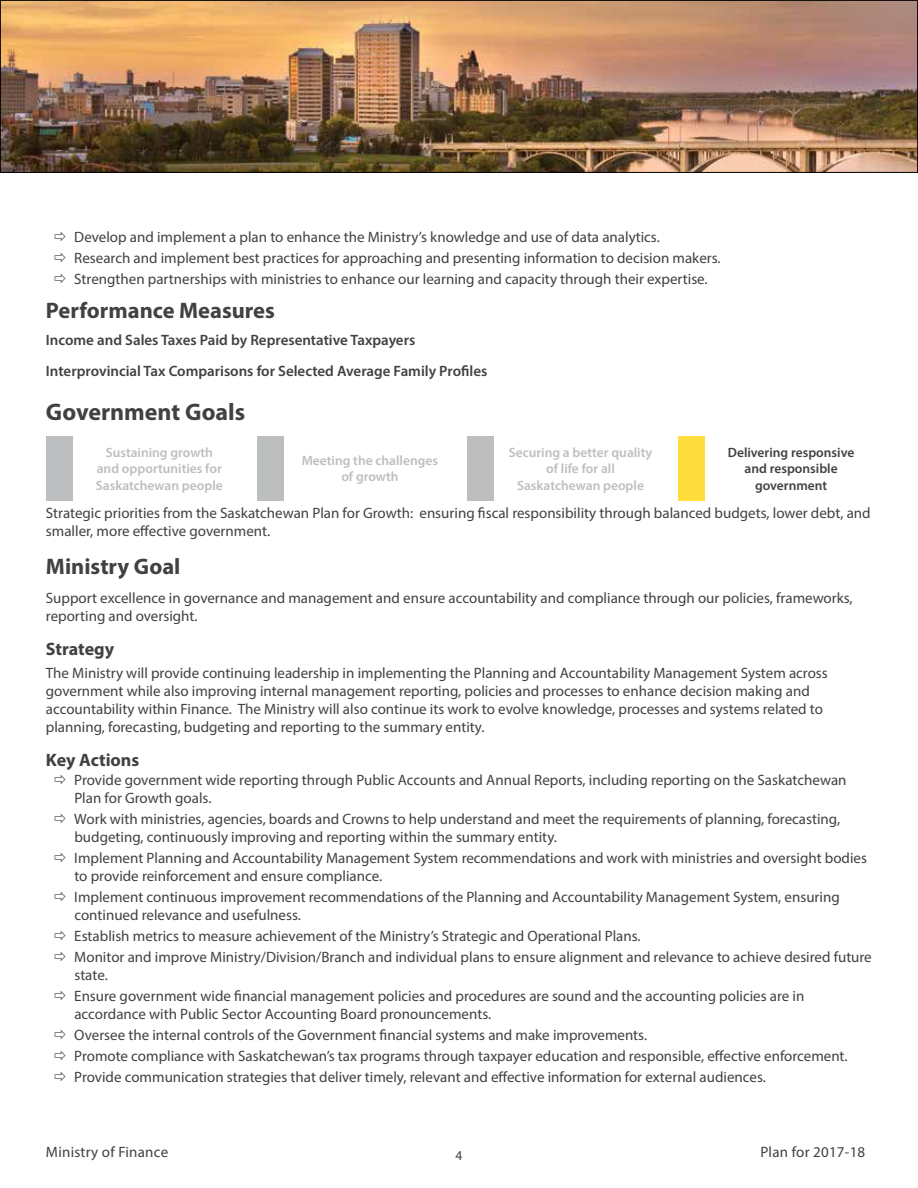
<style>
.page{position:relative;width:918px;height:1188px;background:#fff}
.page>*{position:absolute;margin:0;border:0;box-sizing:border-box;transform-origin:0 0}
.t1{font:700 24px "Myriad Pro";color:#414042}
.t2{font:700 22.5px "Myriad Pro";color:#414042}
.t3{font:700 18px "Myriad Pro";color:#414042}
.t4{font:15px/18px "Myriad Pro";color:#414042}
.t5{font:600 15px/30.9px "Myriad Pro";color:#414042}
.t6{font:600 13.5px/16.5px "Myriad Pro";color:#bcbec0;text-align:center}
.t7{font:600 13.5px/16.5px "Myriad Pro";color:#414042;text-align:center}
.t8{font:13.5px "Myriad Pro";color:#414042}
</style>
<div class="page">
<img style="left:2px;top:2px;width:914px;height:169px">
<div style="left:0;top:0;width:918px;height:173px;border:1px solid #000"></div>
<div style="left:46px;top:436px;width:27px;height:64px;background:#bcbec0"></div>
<div style="left:257px;top:436px;width:27px;height:64px;background:#bcbec0"></div>
<div style="left:467px;top:436px;width:27px;height:64px;background:#bcbec0"></div>
<div style="left:678px;top:436px;width:27px;height:64px;background:#fedd3d"></div>
<p class="t4" style="left:74px;top:226px;width:648px;line-height:21px">Develop and implement a plan to enhance the Ministry’s knowledge and use of data analytics.<br>Research and implement best practices for approaching and presenting information to decision makers.<br>Strengthen partnerships with ministries to enhance our learning and capacity through their expertise.</p>
<h2 class="t2" style="left:46px;top:295px;width:231px">Performance Measures</h2>
<p class="t5" style="left:46px;top:324px;width:443px">Income and Sales Taxes Paid by Representative Taxpayers<br>Interprovincial Tax Comparisons for Selected Average Family Profiles</p>
<h1 class="t1" style="left:46px;top:397px;width:201px">Government Goals</h1>
<p class="t6" style="left:302px;top:452px;width:138px">Meeting the challenges of growth</p>
<p class="t6" style="left:96px;top:443px;width:128px">Sustaining growth and opportunities for<br>Saskatchewan people</p>
<p class="t6" style="left:509px;top:443px;width:145px">Securing a better quality of life for all<br>Saskatchewan people</p>
<p class="t7" style="left:728px;top:443px;width:128px">Delivering responsive and responsible government</p>
<p class="t4" style="left:46px;top:504px;width:826px">Strategic priorities from the Saskatchewan Plan for Growth: ensuring fiscal responsibility through balanced budgets, lower debt, and smaller, more effective government.</p>
<h2 class="t2" style="left:46px;top:552px;width:136px">Ministry Goal</h2>
<p class="t4" style="left:46px;top:589px;width:808px">Support excellence in governance and management and ensure accountability and compliance through our policies, frameworks, reporting and oversight.</p>
<p class="t3" style="left:46px;top:637px;width:70px">Strategy</p>
<p class="t4" style="left:46px;top:664px;width:783px">The Ministry will provide continuing leadership in implementing the Planning and Accountability Management System across government while also improving internal management reporting, policies and processes to enhance decision making and accountability within Finance. The Ministry will also continue its work to evolve knowledge, processes and systems related to planning, forecasting, budgeting and reporting to the summary entity.</p>
<p class="t3" style="left:46px;top:748px;width:95px">Key Actions</p>
<p class="t4" style="left:74px;top:771px;width:774px">Provide government wide reporting through Public Accounts and Annual Reports, including reporting on the Saskatchewan<br>Plan for Growth goals.</p>
<p class="t4" style="left:74px;top:810px;width:767px">Work with ministries, agencies, boards and Crowns to help understand and meet the requirements of planning, forecasting, budgeting, continuously improving and reporting within the summary entity.</p>
<p class="t4" style="left:74px;top:849px;width:794px">Implement Planning and Accountability Management System recommendations and work with ministries and oversight bodies to provide reinforcement and ensure compliance.</p>
<p class="t4" style="left:74px;top:888px;width:767px">Implement continuous improvement recommendations of the Planning and Accountability Management System, ensuring continued relevance and usefulness.</p>
<p class="t4" style="left:74px;top:926px;width:799px;line-height:21px">Establish metrics to measure achievement of the Ministry’s Strategic and Operational Plans.<br>Monitor and improve Ministry/Division/Branch and individual plans to ensure alignment and relevance to achieve desired future</p>
<p class="t4" style="left:74px;top:965px;width:732px;line-height:21px">state.<br>Ensure government wide financial management policies and procedures are sound and the accounting policies are in</p>
<p class="t4" style="left:74px;top:1004px;width:775px;line-height:21px">accordance with Public Sector Accounting Board pronouncements.<br>Oversee the internal controls of the Government financial systems and make improvements.<br>Promote compliance with Saskatchewan’s tax programs through taxpayer education and responsible, effective enforcement.<br>Provide communication strategies that deliver timely, relevant and effective information for external audiences.</p>
<p class="t4" style="left:46px;top:1142px;width:124px">Ministry of Finance</p>
<p class="t8" style="left:456px;top:1147px;width:8px">4</p>
<p class="t4" style="left:760px;top:1142px;width:106px">Plan for 2017-18</p>
</div>
